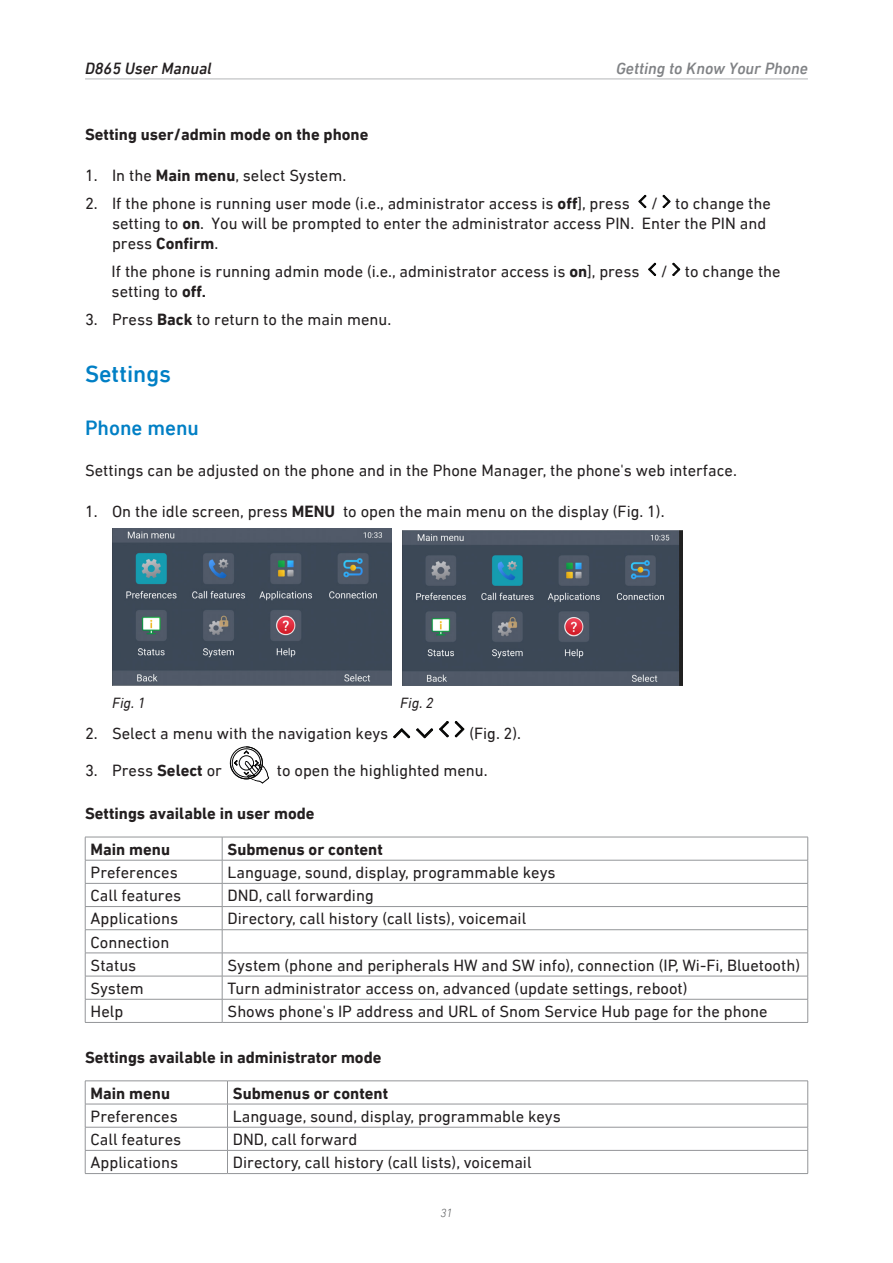
<style>
.page{position:relative;width:893px;height:1263px;background:#fff}
.page>*{position:absolute;margin:0;border:0;box-sizing:border-box;transform-origin:0 0}
.Ü2{font:500 24px "DIN Next LT Pro";color:#007fc5}
.Ü3_no_TOC{font:500 21px "DIN Next LT Pro";color:#007fc5}
.Liste_indent{font:16.5px/19.8px "DIN Next LT Pro";color:#231f20}
.Ü4{font:700 16.5px "DIN Next LT Pro";color:#231f20}
.t1{font:italic 500 16.5px "DIN Next LT Pro";color:#808285}
.t2{font:italic 500 16.5px "DIN Next LT Pro";color:#231f20}
.Bildunterschrift{font:italic 15px "DIN Next LT Pro";color:#231f20}
.t3{font:italic 300 12px "DIN Next LT Pro";color:#57585a}
.s1{font-weight:700}
</style>
<div class="page">
<hr style="left:85px;top:78px;width:723px;height:1px;background:#bcbdc0">
<svg style="left:639px;top:195px;width:7px;height:13px"></svg>
<svg style="left:663px;top:195px;width:8px;height:13px"></svg>
<svg style="left:649px;top:263px;width:7px;height:13px"></svg>
<svg style="left:673px;top:263px;width:7px;height:13px"></svg>
<img style="left:112px;top:528px;width:280px;height:158px">
<img style="left:402px;top:530px;width:280px;height:156px">
<svg style="left:394px;top:729px;width:16px;height:9px"></svg>
<svg style="left:417px;top:729px;width:16px;height:9px"></svg>
<svg style="left:440px;top:721px;width:9px;height:16px"></svg>
<svg style="left:455px;top:721px;width:9px;height:16px"></svg>
<svg style="left:230px;top:747px;width:39px;height:37px"></svg>
<hr style="left:85px;top:837px;width:137px;height:1px;background:#939598">
<hr style="left:222px;top:837px;width:586px;height:1px;background:#939598">
<hr style="left:85px;top:860px;width:137px;height:1px;background:#939598">
<hr style="left:222px;top:860px;width:586px;height:1px;background:#939598">
<hr style="left:85px;top:883px;width:137px;height:1px;background:#939598">
<hr style="left:222px;top:883px;width:586px;height:1px;background:#939598">
<hr style="left:85px;top:906px;width:137px;height:1px;background:#939598">
<hr style="left:222px;top:906px;width:586px;height:1px;background:#939598">
<hr style="left:85px;top:929px;width:137px;height:1px;background:#939598">
<hr style="left:222px;top:929px;width:586px;height:1px;background:#939598">
<hr style="left:85px;top:953px;width:137px;height:1px;background:#939598">
<hr style="left:222px;top:953px;width:586px;height:1px;background:#939598">
<hr style="left:85px;top:976px;width:137px;height:1px;background:#939598">
<hr style="left:222px;top:976px;width:586px;height:1px;background:#939598">
<hr style="left:85px;top:999px;width:137px;height:1px;background:#939598">
<svg style="left:85px;top:837px;width:1px;height:185px"></svg>
<hr style="left:222px;top:999px;width:586px;height:1px;background:#939598">
<svg style="left:222px;top:837px;width:1px;height:185px"></svg>
<svg style="left:807px;top:837px;width:1px;height:185px"></svg>
<hr style="left:85px;top:1022px;width:137px;height:1px;background:#939598">
<hr style="left:222px;top:1022px;width:586px;height:1px;background:#939598">
<hr style="left:85px;top:1080px;width:142px;height:1px;background:#939598">
<hr style="left:227px;top:1080px;width:581px;height:1px;background:#939598">
<hr style="left:85px;top:1104px;width:142px;height:1px;background:#939598">
<hr style="left:227px;top:1104px;width:581px;height:1px;background:#939598">
<hr style="left:85px;top:1127px;width:142px;height:1px;background:#939598">
<hr style="left:227px;top:1127px;width:581px;height:1px;background:#939598">
<hr style="left:85px;top:1150px;width:142px;height:1px;background:#939598">
<svg style="left:85px;top:1081px;width:1px;height:92px"></svg>
<hr style="left:227px;top:1150px;width:581px;height:1px;background:#939598">
<svg style="left:227px;top:1081px;width:1px;height:92px"></svg>
<svg style="left:807px;top:1081px;width:1px;height:92px"></svg>
<hr style="left:85px;top:1173px;width:142px;height:1px;background:#939598">
<hr style="left:227px;top:1173px;width:581px;height:1px;background:#939598">
<p class="t2" style="left:85px;top:59px;width:128px">D865 User Manual</p>
<p class="t1" style="left:616px;top:59px;width:193px">Getting to Know Your Phone</p>
<p class="Ü4" style="left:85px;top:125px;width:285px">Setting user/admin mode on the phone</p>
<p class="Liste_indent" style="left:85px;top:165px;width:263px">1. In the <span class="s1">Main menu</span>, select System.</p>
<p class="Liste_indent" style="left:85px;top:194px;width:546px">2. If the phone is running user mode (i.e., administrator access is <span class="s1">off</span>], press</p>
<p class="Liste_indent" style="left:112px;top:194px;width:660px;text-indent:539px">/ to change the setting to <span class="s1">on</span>. You will be prompted to enter the administrator access PIN. Enter the PIN and press <span class="s1">Confirm</span>.</p>
<p class="Liste_indent" style="left:112px;top:261px;width:529px">If the phone is running admin mode (i.e., administrator access is <span class="s1">on</span>], press</p>
<p class="Liste_indent" style="left:661px;top:261px;width:121px">/ to change the</p>
<p class="Liste_indent" style="left:112px;top:281px;width:96px">setting to <span class="s1">off.</span></p>
<p class="Liste_indent" style="left:85px;top:310px;width:308px">3. Press <span class="s1">Back</span> to return to the main menu.</p>
<p class="Ü2" style="left:85px;top:360px;width:88px">Settings</p>
<p class="Ü3_no_TOC" style="left:85px;top:415px;width:116px">Phone menu</p>
<p class="Liste_indent" style="left:85px;top:460px;width:653px">Settings can be adjusted on the phone and in the Phone Manager, the phone's web interface.</p>
<p class="Liste_indent" style="left:85px;top:501px;width:581px">1. On the idle screen, press <span class="s1">MENU</span> to open the main menu on the display (Fig. 1).</p>
<p class="Bildunterschrift" style="left:112px;top:694px;width:35px">Fig. 1</p>
<p class="Bildunterschrift" style="left:400px;top:694px;width:35px">Fig. 2</p>
<p class="Liste_indent" style="left:85px;top:723px;width:305px">2. Select a menu with the navigation keys</p>
<p class="Liste_indent" style="left:469px;top:723px;width:53px">(Fig. 2).</p>
<p class="Liste_indent" style="left:85px;top:760px;width:138px">3. Press <span class="s1">Select</span> or</p>
<p class="Liste_indent" style="left:277px;top:760px;width:212px">to open the highlighted menu.</p>
<p class="Ü4" style="left:85px;top:803px;width:231px">Settings available in user mode</p>
<p class="Ü4" style="left:91px;top:839px;width:81px">Main menu</p>
<p class="Ü4" style="left:228px;top:839px;width:157px">Submenus or content</p>
<p class="Liste_indent" style="left:91px;top:862px;width:89px">Preferences</p>
<p class="Liste_indent" style="left:228px;top:862px;width:329px">Language, sound, display, programmable keys</p>
<p class="Liste_indent" style="left:91px;top:885px;width:92px">Call features</p>
<p class="Liste_indent" style="left:228px;top:885px;width:148px">DND, call forwarding</p>
<p class="Liste_indent" style="left:91px;top:909px;width:89px">Applications</p>
<p class="Liste_indent" style="left:228px;top:909px;width:300px">Directory, call history (call lists), voicemail</p>
<p class="Liste_indent" style="left:91px;top:932px;width:80px">Connection</p>
<p class="Liste_indent" style="left:91px;top:955px;width:47px">Status</p>
<p class="Liste_indent" style="left:228px;top:955px;width:574px">System (phone and peripherals HW and SW info), connection (IP, Wi-Fi, Bluetooth)</p>
<p class="Liste_indent" style="left:91px;top:978px;width:55px">System</p>
<p class="Liste_indent" style="left:228px;top:978px;width:461px">Turn administrator access on, advanced (update settings, reboot)</p>
<p class="Liste_indent" style="left:91px;top:1001px;width:34px">Help</p>
<p class="Liste_indent" style="left:228px;top:1001px;width:541px">Shows phone's IP address and URL of Snom Service Hub page for the phone</p>
<p class="Ü4" style="left:85px;top:1047px;width:298px">Settings available in administrator mode</p>
<p class="Ü4" style="left:91px;top:1083px;width:81px">Main menu</p>
<p class="Ü4" style="left:233px;top:1083px;width:157px">Submenus or content</p>
<p class="Liste_indent" style="left:91px;top:1106px;width:89px">Preferences</p>
<p class="Liste_indent" style="left:233px;top:1106px;width:329px">Language, sound, display, programmable keys</p>
<p class="Liste_indent" style="left:91px;top:1129px;width:92px">Call features</p>
<p class="Liste_indent" style="left:233px;top:1129px;width:126px">DND, call forward</p>
<p class="Liste_indent" style="left:91px;top:1152px;width:89px">Applications</p>
<p class="Liste_indent" style="left:233px;top:1152px;width:300px">Directory, call history (call lists), voicemail</p>
<p class="t3" style="left:440px;top:1205px;width:14px">31</p>
</div>
